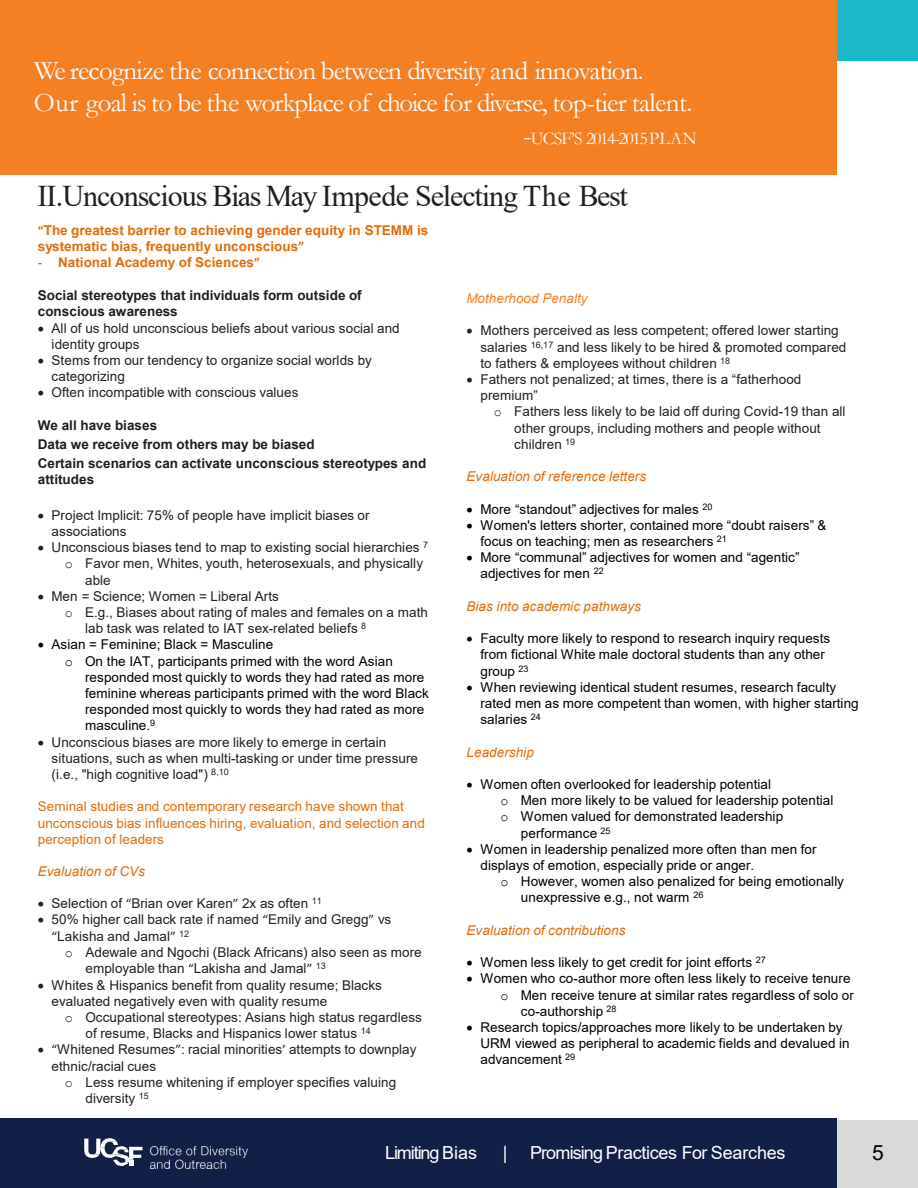
<style>
.page{position:relative;width:918px;height:1188px;background:#fff}
.page>*{position:absolute;margin:0;border:0;box-sizing:border-box;transform-origin:0 0}
.t1{font:30px "Times New Roman";letter-spacing:-.035em;color:#231f20}
.t2{font:27px/32.4px "Garamond";letter-spacing:-.03em;color:#fff}
.t3{font:21px "Arial";color:#000}
.t4{font:18px "Arial";letter-spacing:-.025em;color:#fff}
.t5{font:18px "Garamond";letter-spacing:-.04em;color:#fff}
.t6{font:18px "Arial";letter-spacing:-.055em;color:#fff}
.t7{font:13.5px/16.2px "Arial";letter-spacing:.005em;color:#231f1f}
.t8{font:13.5px/16.2px "Arial";letter-spacing:.005em;color:#000}
.t9{font:700 13.5px/19.2px "Arial";color:#231f1f}
.t10{font:13.5px/16.2px "Arial";letter-spacing:.005em;color:#e46c0a}
.t11{font:700 13.5px/16.2px "Arial";color:#e46c0a}
.t12{font:italic 13.5px "Arial";letter-spacing:.005em;color:#e46c0a}
.t13{font:italic 13.5px "Arial";letter-spacing:.005em;color:#f58123}
.s1{font-size:27px}
.s2{font-family:"Calibri"}
.s3{font-weight:400}
.s4{font-family:"Courier New"}
</style>
<div class="page">
<div style="left:0;top:1119px;width:837px;height:69px;background:#122047"></div>
<div style="left:837px;top:1120px;width:81px;height:68px;background:#d9d9d9"></div>
<div style="left:837px;top:0;width:81px;height:60px;background:#19b9c7"></div>
<img style="left:151px;top:1146px;width:96px;height:23px">
<svg style="left:84px;top:1138px;width:58px;height:28px"></svg>
<div style="left:0;top:0;width:837px;height:174px;background:#f58024"></div>
<h2 class="t2" style="left:34px;top:53px;width:660px">We recognize the connection between diversity and innovation.<br>Our goal is to be the workplace of choice for diverse, top-tier talent.</h2>
<h3 class="t5" style="left:523px;top:126px;width:175px"><span class="s1">-</span>UCSF’S 2014-2015PLAN</h3>
<h1 class="t1" style="left:37px;top:175px;width:592px">II.Unconscious Bias May Impede Selecting The Best</h1>
<p class="t11" style="left:38px;top:222px;width:392px"><span class="s2">“</span>The greatest barrier to achieving gender equity in STEMM is systematic bias, frequently unconscious<span class="s2">”</span></p>
<p class="t11" style="left:38px;top:255px;width:224px"><span class="s3">-</span> National Academy of Sciences<span class="s2">”</span></p>
<p class="t9" style="left:38px;top:288px;width:325px;line-height:16.2px">Social stereotypes that individuals form outside of conscious awareness</p>
<p class="t7" style="left:52px;top:320px;width:350px;text-indent:-14px">• All of us hold unconscious beliefs about various social and identity groups</p>
<p class="t7" style="left:52px;top:352px;width:322px;text-indent:-14px">• Stems from our tendency to organize social worlds by categorizing</p>
<p class="t7" style="left:38px;top:384px;width:262px">• Often incompatible with conscious values</p>
<p class="t9" style="left:38px;top:416px;width:390px">We all have biases<br>Data we receive from others may be biased<br>Certain scenarios can activate unconscious stereotypes and</p>
<p class="t9" style="left:38px;top:470px;width:58px">attitudes</p>
<p class="t7" style="left:52px;top:507px;width:320px;text-indent:-14px">• Project Implicit: 75% of people have implicit biases or associations</p>
<p class="t7" style="left:38px;top:539px;width:392px">• Unconscious biases tend to map to existing social hierarchies <sup>7</sup></p>
<p class="t7" style="left:65px;top:555px;width:360px"><span class="s4">o</span> Favor men, Whites, youth, heterosexuals, and physically</p>
<p class="t7" style="left:85px;top:572px;width:27px">able</p>
<p class="t7" style="left:38px;top:588px;width:243px">• Men = Science; Women = Liberal Arts</p>
<p class="t7" style="left:65px;top:604px;width:365px"><span class="s4">o</span> E.g., Biases about rating of males and females on a math</p>
<p class="t7" style="left:85px;top:620px;width:282px">lab task was related to IAT sex-related beliefs <sup>8</sup></p>
<p class="t8" style="left:38px;top:636px;width:237px">• Asian = Feminine; Black = Masculine</p>
<p class="t8" style="left:65px;top:653px;width:330px"><span class="s4">o</span> On the IAT, participants primed with the word Asian</p>
<p class="t8" style="left:85px;top:669px;width:341px">responded most quickly to words they had rated as more</p>
<p class="t8" style="left:85px;top:685px;width:345px">feminine whereas participants primed with the word Black</p>
<p class="t8" style="left:85px;top:701px;width:341px">responded most quickly to words they had rated as more</p>
<p class="t8" style="left:85px;top:717px;width:71px">masculine.<sup>9</sup></p>
<p class="t7" style="left:52px;top:734px;width:368px;text-indent:-14px">• Unconscious biases are more likely to emerge in certain situations, such as when multi-tasking or under time pressure (i.e., "high cognitive load") <sup>8,10</sup></p>
<p class="t10" style="left:38px;top:798px;width:389px">Seminal studies and contemporary research have shown that unconscious bias influences hiring, evaluation, and selection and perception of leaders</p>
<p class="t12" style="left:38px;top:863px;width:109px">Evaluation of CVs</p>
<p class="t7" style="left:38px;top:895px;width:286px">• Selection of <span class="s2">“</span>Brian over Karen<span class="s2">”</span> 2x as often <sup>11</sup></p>
<p class="t7" style="left:52px;top:912px;width:341px;text-indent:-14px">• 50% higher call back rate if named <span class="s2">“</span>Emily and Gregg<span class="s2">”</span> vs <span class="s2">“</span>Lakisha and Jamal<span class="s2">”</span> <sup>12</sup></p>
<p class="t7" style="left:86px;top:944px;width:338px;text-indent:-21px"><span class="s4">o</span> Adewale and Ngochi (Black Africans) also seen as more employable than <span class="s2">“</span>Lakisha and Jamal<span class="s2">”</span> <sup>13</sup></p>
<p class="t7" style="left:52px;top:977px;width:332px;text-indent:-14px">• Whites &amp; Hispanics benefit from quality resume; Blacks evaluated negatively even with quality resume</p>
<p class="t7" style="left:86px;top:1009px;width:338px;text-indent:-21px"><span class="s4">o</span> Occupational stereotypes: Asians high status regardless of resume, Blacks and Hispanics lower status <sup>14</sup></p>
<p class="t7" style="left:38px;top:1041px;width:380px">• <span class="s2">“</span>Whitened Resumes<span class="s2">”</span>: racial minorities<span class="s2">’</span> attempts to downplay</p>
<p class="t7" style="left:52px;top:1058px;width:106px">ethnic/racial cues</p>
<p class="t7" style="left:65px;top:1074px;width:333px"><span class="s4">o</span> Less resume whitening if employer specifies valuing</p>
<p class="t7" style="left:85px;top:1090px;width:65px">diversity <sup>15</sup></p>
<p class="t13" style="left:467px;top:290px;width:123px">Motherhood Penalty</p>
<p class="t7" style="left:480px;top:323px;width:367px;text-indent:-14px">• Mothers perceived as less competent; offered lower starting salaries <sup>16,17</sup> and less likely to be hired &amp; promoted compared to fathers &amp; employees without children <sup>18</sup></p>
<p class="t7" style="left:480px;top:371px;width:322px;text-indent:-14px">• Fathers not penalized; at times, there is a “fatherhood premium”</p>
<p class="t7" style="left:514px;top:404px;width:333px;text-indent:-21px"><span class="s4">o</span> Fathers less likely to be laid off during Covid-19 than all other groups, including mothers and people without children <sup>19</sup></p>
<p class="t12" style="left:467px;top:468px;width:181px">Evaluation of reference letters</p>
<p class="t8" style="left:467px;top:501px;width:247px">• More “standout” adjectives for males <sup>20</sup></p>
<p class="t8" style="left:480px;top:517px;width:348px;text-indent:-14px">• Women's letters shorter, contained more “doubt raisers” &amp; focus on teaching; men as researchers <sup>21</sup></p>
<p class="t8" style="left:480px;top:549px;width:321px;text-indent:-14px">• More “communal” adjectives for women and “agentic” adjectives for men <sup>22</sup></p>
<p class="t12" style="left:467px;top:597px;width:176px">Bias into academic pathways</p>
<p class="t8" style="left:480px;top:630px;width:351px;text-indent:-14px">• Faculty more likely to respond to research inquiry requests from fictional White male doctoral students than any other group <sup>23</sup></p>
<p class="t8" style="left:480px;top:679px;width:380px;text-indent:-14px">• When reviewing identical student resumes, research faculty rated men as more competent than women, with higher starting salaries <sup>24</sup></p>
<p class="t12" style="left:467px;top:743px;width:69px">Leadership</p>
<p class="t8" style="left:467px;top:776px;width:306px">• Women often overlooked for leadership potential</p>
<p class="t8" style="left:500px;top:792px;width:334px"><span class="s4">o</span> Men more likely to be valued for leadership potential</p>
<p class="t8" style="left:500px;top:809px;width:284px"><span class="s4">o</span> Women valued for demonstrated leadership</p>
<p class="t8" style="left:521px;top:825px;width:91px">performance <sup>25</sup></p>
<p class="t8" style="left:480px;top:841px;width:338px;text-indent:-14px">• Women in leadership penalized more often than men for displays of emotion, especially pride or anger.</p>
<p class="t8" style="left:521px;top:873px;width:325px;text-indent:-21px"><span class="s4">o</span> However, women also penalized for being emotionally unexpressive e.g., not warm <sup>26</sup></p>
<p class="t12" style="left:467px;top:921px;width:160px">Evaluation of contributions</p>
<p class="t8" style="left:467px;top:954px;width:301px">• Women less likely to get credit for joint efforts <sup>27</sup></p>
<p class="t8" style="left:467px;top:971px;width:385px">• Women who co-author more often less likely to receive tenure</p>
<p class="t8" style="left:500px;top:987px;width:355px"><span class="s4">o</span> Men receive tenure at similar rates regardless of solo or</p>
<p class="t8" style="left:521px;top:1003px;width:97px">co-authorship <sup>28</sup></p>
<p class="t8" style="left:480px;top:1019px;width:371px;text-indent:-14px">• Research topics/approaches more likely to be undertaken by<br>URM viewed as peripheral to academic fields and devalued in advancement <sup>29</sup></p>
<h3 class="t6" style="left:385px;top:1141px;width:94px">Limiting Bias</h3>
<h3 class="t4" style="left:503px;top:1141px;width:6px">|</h3>
<h3 class="t4" style="left:530px;top:1141px;width:257px">Promising Practices For Searches</h3>
<h3 class="t3" style="left:872px;top:1138px;width:13px">5</h3>
</div>
